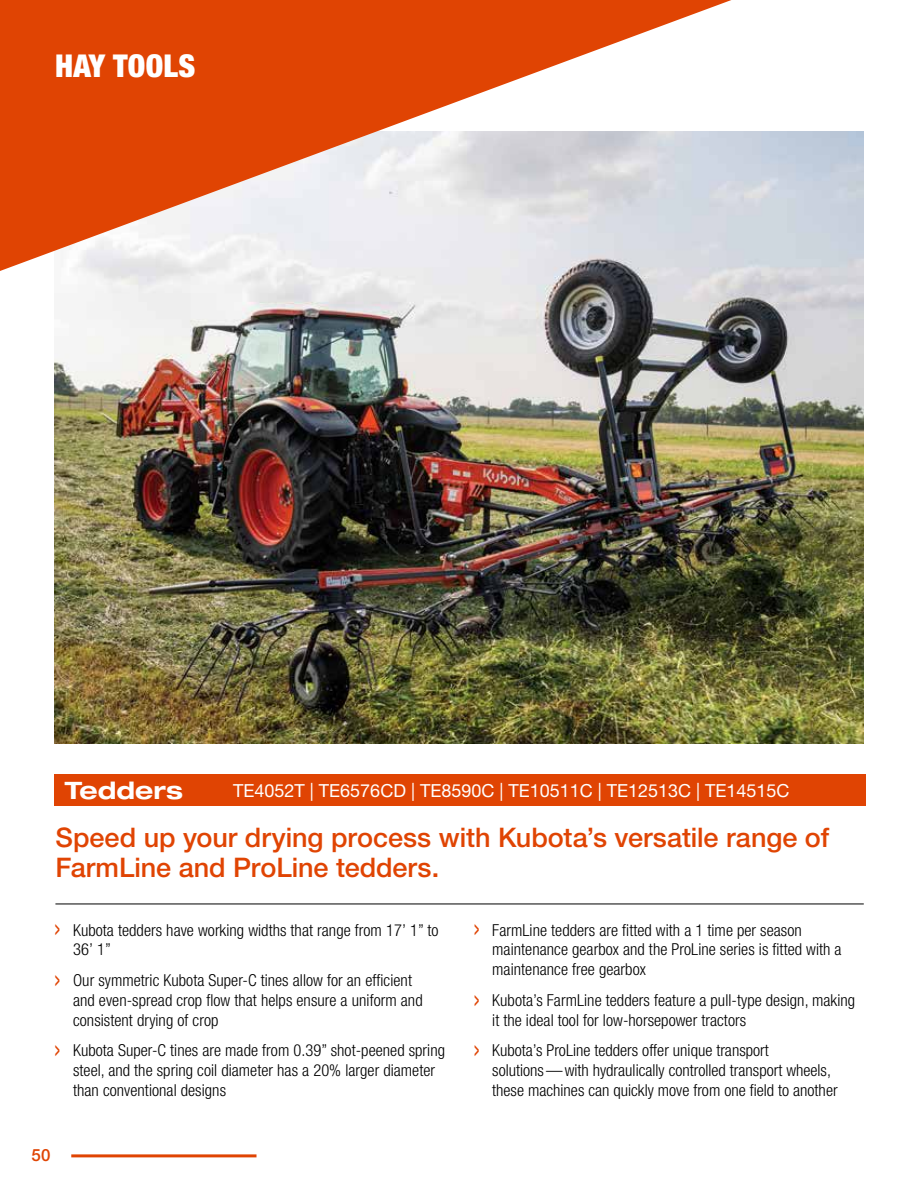
<style>
.page{position:relative;width:918px;height:1188px;background:#fff}
.page>*{position:absolute;margin:0;border:0;box-sizing:border-box;transform-origin:0 0}
.t1{font:900 condensed 31.5px "Helvetica Neue LT Std";letter-spacing:.01em;color:#fff}
.t2{font:500 27px/30px "Helvetica Neue LT Std";color:#e04403}
.t3{font:700 expanded 24px "Helvetica Neue LT Std";color:#fff}
.t4{font:18px "Helvetica Neue LT Std";color:#fff}
.t5{font:500 16.8px "Helvetica Neue LT Std";color:#e04403}
.t6{font:300 condensed 16.5px/19.8px "Helvetica Neue LT Std";letter-spacing:.005em;color:#000}
.s1{font-size:33px;color:#e04403}
</style>
<div class="page">
<div style="left:54px;top:774px;width:811px;height:32px;background:#e04403"></div>
<hr style="left:55px;top:904px;width:809px;height:1px;background:#000">
<img style="left:54px;top:131px;width:810px;height:612px">
<svg style="left:0;top:0;width:768px;height:276px"></svg>
<hr style="left:71px;top:1154px;width:186px;height:3px;background:#e04403">
<h1 class="t1" style="left:55px;top:46px;width:142px">HAY TOOLS</h1>
<h3 class="t3" style="left:65px;top:775px;width:120px">Tedders</h3>
<h2 class="t2" style="left:55px;top:822px;width:775px">Speed up your drying process with Kubota’s versatile range of<br>FarmLine and ProLine tedders.</h2>
<p class="t4" style="left:233px;top:780px;width:558px">TE4052T | TE6576CD | TE8590C | TE10511C | TE12513C | TE14515C</p>
<p class="t6" style="left:73px;top:920px;width:367px;text-indent:-19px"><span class="s1">›</span> Kubota tedders have working widths that range from 17’ 1” to<br>36’ 1”</p>
<p class="t6" style="left:73px;top:970px;width:351px;text-indent:-19px"><span class="s1">›</span> Our symmetric Kubota Super-C tines allow for an efficient and even-spread crop flow that helps ensure a uniform and consistent drying of crop</p>
<p class="t6" style="left:73px;top:1040px;width:374px;text-indent:-19px"><span class="s1">›</span> Kubota Super-C tines are made from 0.39” shot-peened spring steel, and the spring coil diameter has a 20% larger diameter than conventional designs</p>
<p class="t5" style="left:32px;top:1145px;width:20px">50</p>
<p class="t6" style="left:492px;top:920px;width:351px;text-indent:-19px"><span class="s1">›</span> FarmLine tedders are fitted with a 1 time per season maintenance gearbox and the ProLine series is fitted with a maintenance free gearbox</p>
<p class="t6" style="left:492px;top:990px;width:364px;text-indent:-19px"><span class="s1">›</span> Kubota’s FarmLine tedders feature a pull-type design, making it the ideal tool for low-horsepower tractors</p>
<p class="t6" style="left:492px;top:1040px;width:347px;text-indent:-19px"><span class="s1">›</span> Kubota’s ProLine tedders offer unique transport solutions—with hydraulically controlled transport wheels, these machines can quickly move from one field to another</p>
</div>
